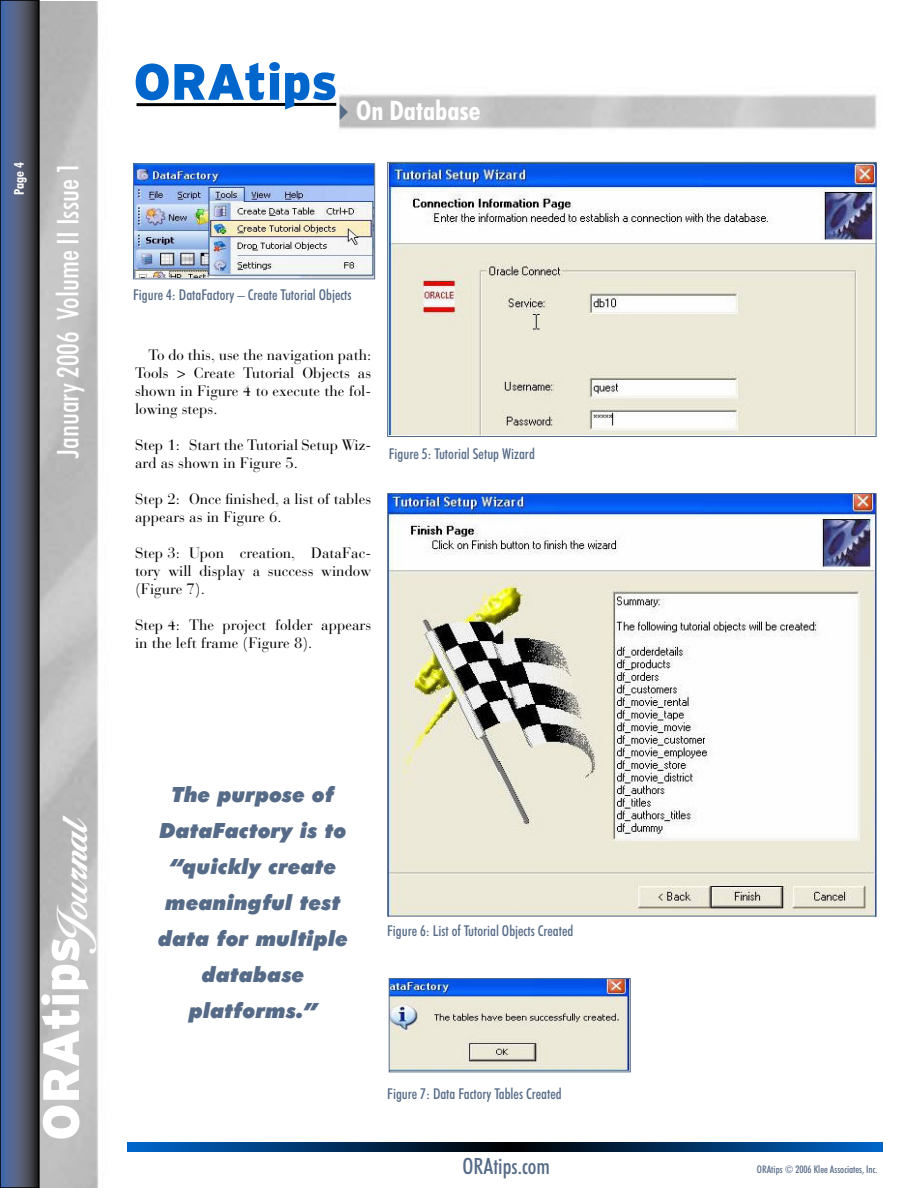
<style>
.page{position:relative;width:918px;height:1188px;background:#fff}
.page>*{position:absolute;margin:0;border:0;box-sizing:border-box;transform-origin:0 0}
.t1{font:900 51px "Interstate";letter-spacing:-.005em;color:#fff}
.t2{font:900 51px "Interstate";letter-spacing:-.005em;color:#06c}
.t3{font:500 condensed 30px "Futura BT";color:#fff}
.t4{font:700 condensed 27px "Futura BT";color:#fff}
.t5{font:500 condensed 22.5px "Futura BT";color:#566b87}
.t6{font:italic 900 21px/36px "Futura BT";color:#566b87;text-align:center}
.t7{font:15px/18px "Bauer Bodoni";color:#000}
.t8{font:500 condensed 15px "Futura BT";color:#566b87}
.t9{font:700 condensed 13.5px "Futura BT";color:#fff}
.t10{font:500 condensed 10.5px "Futura BT";color:#566b87}
.s1{color:#566b87}
</style>
<div class="page">
<img style="left:40px;top:2px;width:837px;height:1186px">
<hr style="left:136px;top:103px;width:200px;height:3px;background:#000">
<svg style="left:3px;top:3px;width:34px;height:1182px;background:#4b5774"></svg>
<div style="left:0;top:0;width:40px;height:1188px;border:2px solid #000"></div>
<svg style="left:128px;top:1142px;width:755px;height:10px;background:#003265"></svg>
<img style="left:135px;top:166px;width:238px;height:111px">
<div style="left:133px;top:164px;width:242px;height:115px;border:1px solid #566b87"></div>
<img style="left:389px;top:164px;width:486px;height:271px">
<div style="left:387px;top:162px;width:490px;height:275px;border:1px solid #566b87"></div>
<img style="left:389px;top:495px;width:486px;height:419px">
<img style="left:391px;top:980px;width:238px;height:90px">
<div style="left:389px;top:978px;width:242px;height:94px;border:1px solid #566b87"></div>
<svg style="left:14px;top:162px;width:10px;height:6px"></svg>
<p class="t9" style="left:11px;top:195px;width:25px;rotate:-90deg">Page</p>
<h2 class="t3" style="left:50px;top:458px;width:298px;rotate:-90deg">January 2006 Volume II Issue 1</h2>
<h1 class="t2" style="left:134px;top:53px;width:206px">ORAtips</h1>
<h3 class="t4" style="left:331px;top:94px;width:151px"><span class="s1">✔</span>On Database</h3>
<p class="t8" style="left:133px;top:285px;width:220px">Figure 4: DataFactory – Create Tutorial Objects</p>
<p class="t7" style="left:135px;top:346px;width:238px;text-align:justify;text-indent:14px">To do this, use the navigation path:<br>Tools &gt; Create Tutorial Objects as shown in Figure 4 to execute the fol&shy;lowing steps.</p>
<p class="t7" style="left:135px;top:436px;width:238px">Step 1: Start the Tutorial Setup Wiz&shy;ard as shown in Figure 5.</p>
<p class="t7" style="left:135px;top:490px;width:238px">Step 2: Once finished, a list of tables appears as in Figure 6.</p>
<p class="t7" style="left:135px;top:544px;width:238px;text-align:justify">Step 3: Upon creation, DataFac&shy;tory will display a success window (Figure 7).</p>
<p class="t7" style="left:135px;top:616px;width:238px">Step 4: The project folder appears in the left frame (Figure 8).</p>
<p class="t8" style="left:389px;top:445px;width:148px">Figure 5: Tutorial Setup Wizard</p>
<h1 class="t1" style="left:32px;top:1141px;width:329px;rotate:-90deg">ORAtips <sub>Journal</sub></h1>
<h3 class="t6" style="left:158px;top:777px;width:192px">The purpose of<br>DataFactory is to “quickly create meaningful test data for multiple database platforms.”</h3>
<p class="t8" style="left:387px;top:921px;width:188px">Figure 6: List of Tutorial Objects Created</p>
<p class="t8" style="left:387px;top:1084px;width:176px">Figure 7: Data Factory Tables Created</p>
<h3 class="t5" style="left:463px;top:1152px;width:89px">ORAtips.com</h3>
<p class="t10" style="left:757px;top:1163px;width:122px">ORAtips © 2006 Klee Associates, Inc.</p>
</div>
